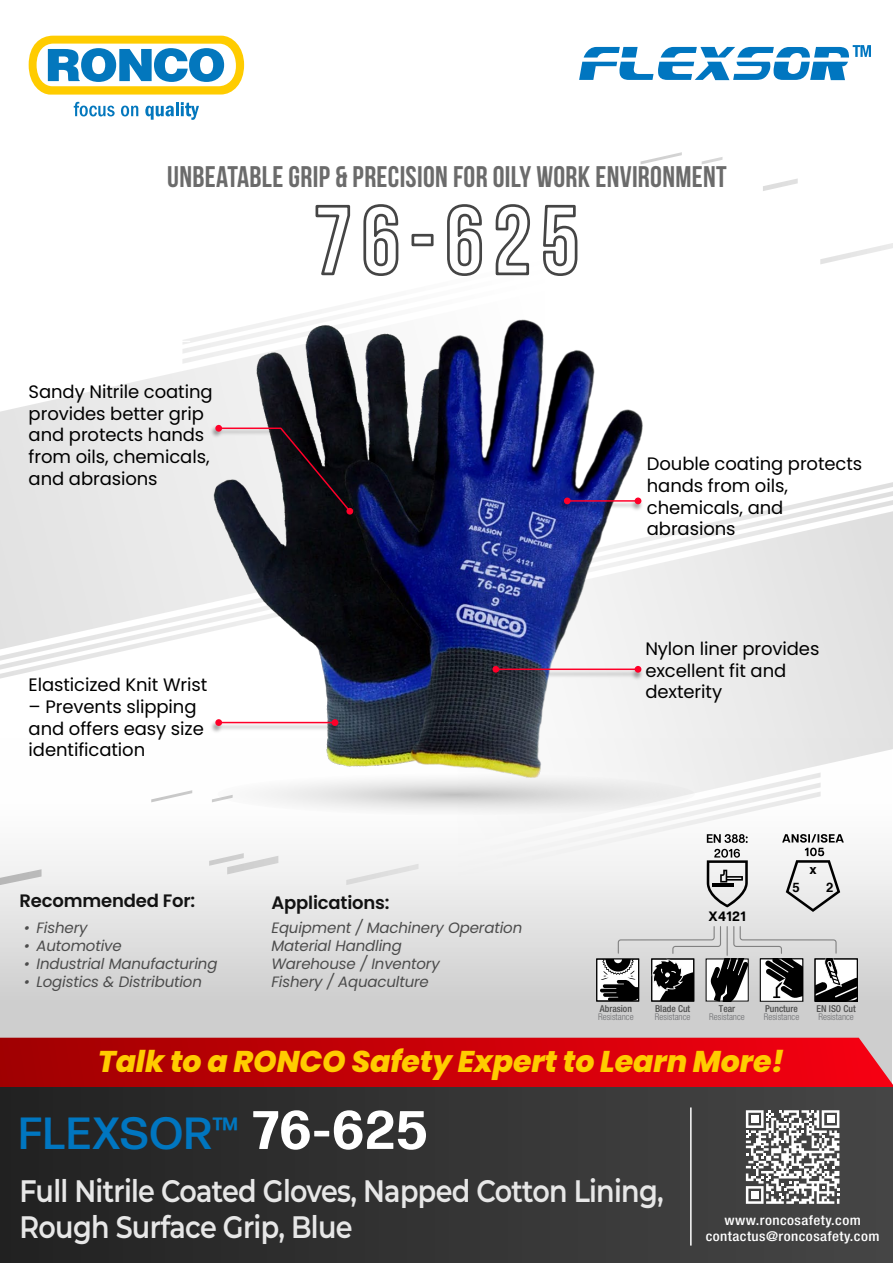
<style>
.page{position:relative;width:893px;height:1263px;background:#fff}
.page>*{position:absolute;margin:0;border:0;box-sizing:border-box;transform-origin:0 0}
.t1{font:500 45px "Forma DJR Display";letter-spacing:.05em;color:#0076c0}
.t2{font:600 31.05px/36px "Montserrat";letter-spacing:-.025em;color:#e7e7e7;scale:.87 1}
.t3{font:italic 800 30px "Poppins";letter-spacing:-.005em;color:#fc0}
.t4{font:700 29.85px "Bebas Neue";letter-spacing:.01em;color:#6b6b6b}
.t5{font:18px/21.6px "Poppins";letter-spacing:-.005em;color:#000}
.t6{font:600 18px "Poppins";letter-spacing:-.01em;color:#131313}
.t7{font:italic 15px/18px "Poppins";letter-spacing:-.01em;color:#4c4c4c}
.t8{font:500 condensed 13.5px/16.5px "Helvetica Neue LT Pro";letter-spacing:.03em;color:#fff;text-align:center;scale:1.11 1}
.t9{font:700 13.5px "Articulat CF";letter-spacing:.025em;color:#000}
.t10{font:700 13.05px "Helvetica";color:#000}
.t11{font:500 condensed 9.6px "Helvetica Neue LT Pro";color:#4c4c4c}
.t12{font:300 condensed 9.3px "Helvetica Neue LT Pro";color:#6d6e71}
.s1{font-weight:700;font-size:54px;color:#fff}
</style>
<div class="page">
<svg style="left:0;top:855px;width:891px;height:183px"></svg>
<svg style="left:0;top:1038px;width:893px;height:49px"></svg>
<svg style="left:0;top:382px;width:135px;height:297px"></svg>
<svg style="left:0;top:853px;width:418px;height:32px"></svg>
<svg style="left:640px;top:152px;width:253px;height:112px"></svg>
<div style="left:0;top:1087px;width:893px;height:176px;background:linear-gradient(to right,#222,#464646)"></div>
<svg style="left:458px;top:482px;width:435px;height:395px"></svg>
<img style="left:135px;top:310px;width:543px;height:504px">
<svg style="left:315px;top:204px;width:36px;height:72px"></svg>
<svg style="left:363px;top:204px;width:36px;height:72px"></svg>
<div style="left:411px;top:234px;width:23px;height:12px;border:3px solid #454545"></div>
<svg style="left:447px;top:204px;width:35px;height:72px"></svg>
<svg style="left:495px;top:204px;width:35px;height:72px"></svg>
<svg style="left:543px;top:204px;width:35px;height:72px"></svg>
<svg style="left:171px;top:341px;width:19px;height:1px"></svg>
<svg style="left:74px;top:102px;width:41px;height:14px"></svg>
<svg style="left:121px;top:106px;width:17px;height:10px"></svg>
<svg style="left:145px;top:106px;width:29px;height:14px"></svg>
<hr style="left:176px;top:102px;width:3px;height:14px;background:#0377bd">
<svg style="left:181px;top:102px;width:18px;height:18px"></svg>
<svg style="left:29px;top:36px;width:215px;height:59px"></svg>
<img style="left:208px;top:424px;width:149px;height:100px">
<svg style="left:217px;top:427px;width:137px;height:88px"></svg>
<div style="left:215px;top:425px;width:7px;height:7px;background:#ff0029;border-radius:50%"></div>
<img style="left:208px;top:718px;width:134px;height:18px">
<hr style="left:219px;top:722px;width:116px;height:1px;background:#ff0029">
<div style="left:332px;top:719px;width:6px;height:7px;background:#ff0029;border-radius:50%"></div>
<div style="left:215px;top:719px;width:7px;height:7px;background:#ff0029;border-radius:50%"></div>
<img style="left:557px;top:497px;width:88px;height:17px">
<hr style="left:567px;top:500px;width:71px;height:2px;background:#ff0029">
<div style="left:635px;top:497px;width:6px;height:7px;background:#ff0029;border-radius:50%"></div>
<div style="left:564px;top:497px;width:7px;height:7px;background:#ff0029;border-radius:50%"></div>
<img style="left:486px;top:665px;width:159px;height:17px">
<hr style="left:496px;top:668px;width:142px;height:2px;background:#ff0029">
<div style="left:635px;top:666px;width:6px;height:7px;background:#ff0029;border-radius:50%"></div>
<div style="left:492px;top:666px;width:7px;height:7px;background:#ff0029;border-radius:50%"></div>
<svg style="left:217px;top:773px;width:478px;height:42px"></svg>
<div style="left:596px;top:959px;width:43px;height:42px;background:#fff"></div>
<div style="left:596px;top:959px;width:43px;height:42px;border:1px solid #000"></div>
<svg style="left:599px;top:925px;width:258px;height:76px"></svg>
<hr style="left:690px;top:1107px;width:2px;height:138px;background:#fff">
<svg style="left:579px;top:45px;width:292px;height:35px"></svg>
<svg style="left:707px;top:834px;width:41px;height:9px"></svg>
<svg style="left:707px;top:849px;width:41px;height:58px"></svg>
<svg style="left:782px;top:834px;width:62px;height:78px"></svg>
<svg style="left:746px;top:1110px;width:93px;height:94px"></svg>
<h3 class="t4" style="left:167px;top:161px;width:561px">UNBEATABLE GRIP &amp; PRECISION FOR OILY WORK ENVIRONMENT</h3>
<p class="t5" style="left:29px;top:381px;width:186px">Sandy Nitrile coating provides better grip and protects hands from oils, chemicals, and abrasions</p>
<p class="t5" style="left:29px;top:674px;width:180px">Elasticized Knit Wrist</p>
<p class="t5" style="left:29px;top:696px;width:177px">– Prevents slipping and offers easy size identification</p>
<p class="t6" style="left:20px;top:891px;width:177px">Recommended For:</p>
<p class="t7" style="left:24px;top:919px;width:65px">• Fishery</p>
<p class="t7" style="left:24px;top:937px;width:100px">• Automotive</p>
<p class="t7" style="left:24px;top:955px;width:195px">• Industrial Manufacturing</p>
<p class="t7" style="left:24px;top:973px;width:180px">• Logistics &amp; Distribution</p>
<p class="t6" style="left:271px;top:892px;width:120px">Applications:</p>
<p class="t7" style="left:271px;top:918px;width:252px">Equipment / Machinery Operation<br>Material Handling<br>Warehouse / Inventory<br>Fishery / Aquaculture</p>
<p class="t5" style="left:647px;top:453px;width:217px">Double coating protects hands from oils, chemicals, and abrasions</p>
<p class="t5" style="left:645px;top:638px;width:176px">Nylon liner provides excellent fit and dexterity</p>
<p class="t9" style="left:708px;top:906px;width:39px">X4121</p>
<p class="t10" style="left:809px;top:859px;width:9px">x</p>
<p class="t10" style="left:792px;top:877px;width:9px">5</p>
<p class="t10" style="left:826px;top:877px;width:9px">2</p>
<p class="t11" style="left:600px;top:1002px;width:34px">Abrasion</p>
<p class="t12" style="left:598px;top:1011px;width:37px">Resistance</p>
<p class="t11" style="left:655px;top:1002px;width:37px">Blade Cut</p>
<p class="t12" style="left:655px;top:1011px;width:37px">Resistance</p>
<p class="t11" style="left:719px;top:1002px;width:18px">Tear</p>
<p class="t12" style="left:709px;top:1011px;width:37px">Resistance</p>
<p class="t11" style="left:765px;top:1003px;width:34px">Puncture</p>
<p class="t12" style="left:764px;top:1011px;width:37px">Resistance</p>
<p class="t11" style="left:817px;top:1003px;width:41px">EN ISO Cut</p>
<p class="t12" style="left:818px;top:1011px;width:37px">Resistance</p>
<h3 class="t3" style="left:98px;top:1044px;width:688px">Talk to a RONCO Safety Expert to Learn More!</h3>
<h1 class="t1" style="left:20px;top:1105px;width:409px">FLEXSOR™ <span class="s1">76-625</span></h1>
<h2 class="t2" style="left:19px;top:1172px;width:742px">Full Nitrile Coated Gloves, Napped Cotton Lining,<br>Rough Surface Grip, Blue</h2>
<p class="t8" style="left:706px;top:1212px;width:158px">www.roncosafety.com contactus@roncosafety.com</p>
</div>
